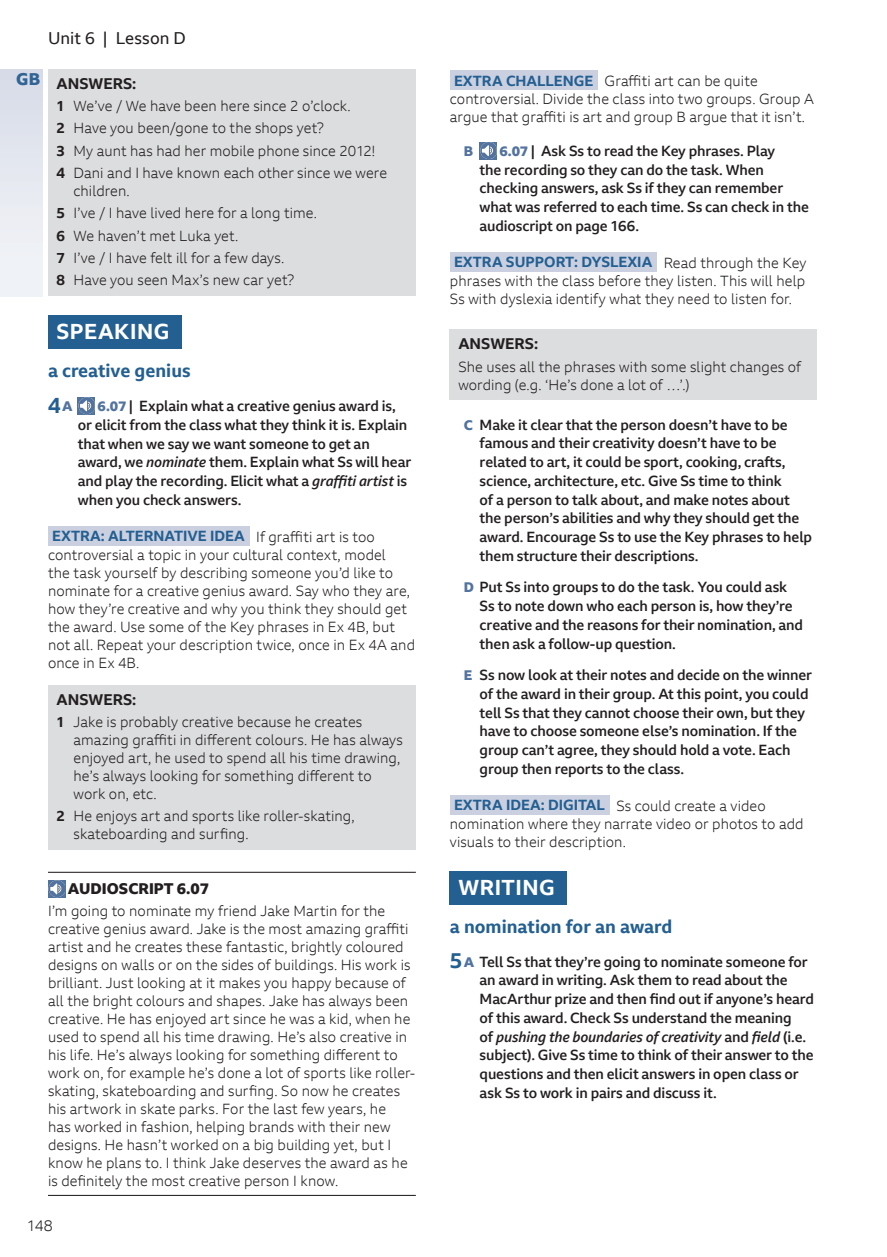
<style>
.page{position:relative;width:887px;height:1257px;background:#fff}
.page>*{position:absolute;margin:0;border:0;box-sizing:border-box;transform-origin:0 0}
.t1{font:700 21px "BBC Reith Sans";letter-spacing:.025em;color:#fff}
.t2{font:700 21px "BBC Reith Sans";color:#245f91}
.t3{font:700 18px "BBC Reith Sans";color:#245f91}
.t4{font:16.5px "BBC Reith Sans";letter-spacing:.005em;color:#231f20}
.t5{font:800 16.5px "BBC Reith Sans";color:#316494}
.t6{font:700 15px "BBC Reith Sans";color:#231f20}
.t7{font:800 15px "BBC Reith Sans";color:#231f20}
.t8{font:300 15px "BBC Reith Sans";color:#231f20}
.t9{font:300 14.25px/18px "BBC Reith Sans";letter-spacing:.005em;color:#231f20}
.t10{font:500 14.25px/18.8px "BBC Reith Sans";letter-spacing:-.01em;color:#231f20}
.t11{font:800 13.5px "BBC Reith Sans";color:#53739f}
.s1{font-weight:700}
.s2{font-weight:800;font-size:13.5px;color:#53739f}
.s3{font-style:italic}
.s4{font-weight:700;color:#245f91}
.s5{font-weight:700;font-size:21px;color:#245f91}
</style>
<div class="page">
<div style="left:450px;top:871px;width:117px;height:33px;background:#245f91"></div>
<div style="left:450px;top:71px;width:147px;height:19px;background:#cad0e0"></div>
<svg style="left:480px;top:142px;width:17px;height:17px"></svg>
<div style="left:450px;top:252px;width:207px;height:19px;background:#cad0e0"></div>
<div style="left:450px;top:330px;width:367px;height:70px;background:#dcdddf"></div>
<div style="left:450px;top:796px;width:159px;height:19px;background:#cad0e0"></div>
<div style="left:48px;top:315px;width:134px;height:34px;background:#245f91"></div>
<hr style="left:48px;top:872px;width:368px;height:1px;background:#231f20">
<hr style="left:48px;top:1195px;width:368px;height:1px;background:#231f20">
<div style="left:48px;top:69px;width:367px;height:227px;background:#dcdddf"></div>
<svg style="left:78px;top:397px;width:17px;height:17px"></svg>
<div style="left:48px;top:526px;width:201px;height:19px;background:#cad0e0"></div>
<div style="left:48px;top:685px;width:367px;height:165px;background:#dcdddf"></div>
<svg style="left:48px;top:880px;width:1px;height:17px"></svg>
<svg style="left:49px;top:880px;width:16px;height:17px"></svg>
<div style="left:0;top:69px;width:43px;height:228px;background:linear-gradient(to bottom,#d7dce8,#f3f5f8)"></div>
<p class="t4" style="left:48px;top:28px;width:139px">Unit 6 | Lesson D</p>
<p class="t5" style="left:16px;top:69px;width:26px">GB</p>
<p class="t6" style="left:57px;top:74px;width:81px">ANSWERS:</p>
<p class="t9" style="left:57px;top:95px;width:332px;line-height:22.2px"><span class="s1">1</span> We’ve / We have been here since 2 o’clock.<br><span class="s1">2</span> Have you been/gone to the shops yet?<br><span class="s1">3</span> My aunt has had her mobile phone since 2012!<br><span class="s1">4</span> Dani and I have known each other since we were</p>
<p class="t9" style="left:57px;top:180px;width:262px;line-height:22.2px;text-indent:17px">children.<br><span class="s1">5</span> I’ve / I have lived here for a long time.<br><span class="s1">6</span> We haven’t met Luka yet.<br><span class="s1">7</span> I’ve / I have felt ill for a few days.<br><span class="s1">8</span> Have you seen Max’s new car yet?</p>
<h1 class="t1" style="left:57px;top:318px;width:114px">SPEAKING</h1>
<p class="t3" style="left:48px;top:359px;width:144px">a creative genius</p>
<h1 class="t2" style="left:48px;top:392px;width:26px">4 <span class="s2">A</span></h1>
<p class="t10" style="left:78px;top:396px;width:335px;text-indent:20px"><span class="s2">6.07</span> | Explain what a creative genius award is, or elicit from the class what they think it is. Explain that when we say we want someone to get an award, we <span class="s3">nominate</span> them. Explain what Ss will hear and play the recording. Elicit what a <span class="s3">graffiti artist</span> is when you check answers.</p>
<p class="t9" style="left:48px;top:527px;width:369px"><span class="s4">EXTRA: ALTERNATIVE IDEA</span> If graffiti art is too controversial a topic in your cultural context, model<br>the task yourself by describing someone you’d like to nominate for a creative genius award. Say who they are, how they’re creative and why you think they should get the award. Use some of the Key phrases in Ex 4B, but not all. Repeat your description twice, once in Ex 4A and once in Ex 4B.</p>
<p class="t6" style="left:57px;top:690px;width:81px">ANSWERS:</p>
<p class="t9" style="left:74px;top:713px;width:331px;text-indent:-17px"><span class="s1">1</span> Jake is probably creative because he creates amazing graffiti in different colours. He has always enjoyed art, he used to spend all his time drawing, he’s always looking for something different to work on, etc.</p>
<p class="t9" style="left:74px;top:807px;width:283px;text-indent:-17px"><span class="s1">2</span> He enjoys art and sports like roller-skating, skateboarding and surfing.</p>
<p class="t7" style="left:68px;top:879px;width:143px">AUDIOSCRIPT 6.07</p>
<p class="t9" style="left:48px;top:902px;width:369px">I’m going to nominate my friend Jake Martin for the creative genius award. Jake is the most amazing graffiti artist and he creates these fantastic, brightly coloured designs on walls or on the sides of buildings. His work is brilliant. Just looking at it makes you happy because of all the bright colours and shapes. Jake has always been creative. He has enjoyed art since he was a kid, when he used to spend all his time drawing. He’s also creative in his life. He’s always looking for something different to work on, for example he’s done a lot of sports like roller&shy;skating, skateboarding and surfing. So now he creates his artwork in skate parks. For the last few years, he<br>has worked in fashion, helping brands with their new designs. He hasn’t worked on a big building yet, but I know he plans to. I think Jake deserves the award as he is definitely the most creative person I know.</p>
<p class="t8" style="left:27px;top:1216px;width:28px">148</p>
<p class="t9" style="left:450px;top:72px;width:365px"><span class="s4">EXTRA CHALLENGE</span> Graffiti art can be quite controversial. Divide the class into two groups. Group A argue that graffiti is art and group B argue that it isn’t.</p>
<p class="t11" style="left:464px;top:142px;width:11px">B</p>
<p class="t10" style="left:480px;top:141px;width:331px;text-indent:20px"><span class="s2">6.07</span> | Ask Ss to read the Key phrases. Play<br>the recording so they can do the task. When checking answers, ask Ss if they can remember what was referred to each time. Ss can check in the audioscript on page 166.</p>
<p class="t9" style="left:450px;top:253px;width:358px;line-height:18.5px;text-align:justify"><span class="s4">EXTRA SUPPORT: DYSLEXIA</span> Read through the Key phrases with the class before they listen. This will help Ss with dyslexia identify what they need to listen for.</p>
<p class="t6" style="left:458px;top:334px;width:81px">ANSWERS:</p>
<p class="t9" style="left:458px;top:357px;width:344px">She uses all the phrases with some slight changes of wording (e.g. ‘He’s done a lot of …’.)</p>
<p class="t10" style="left:480px;top:415px;width:334px;text-indent:-16px"><span class="s2">C</span> Make it clear that the person doesn’t have to be famous and their creativity doesn’t have to be related to art, it could be sport, cooking, crafts, science, architecture, etc. Give Ss time to think<br>of a person to talk about, and make notes about the person’s abilities and why they should get the award. Encourage Ss to use the Key phrases to help them structure their descriptions.</p>
<p class="t10" style="left:480px;top:578px;width:325px;text-indent:-16px"><span class="s2">D</span> Put Ss into groups to do the task. You could ask Ss to note down who each person is, how they’re creative and the reasons for their nomination, and then ask a follow-up question.</p>
<p class="t10" style="left:480px;top:665px;width:334px;text-indent:-16px"><span class="s2">E</span> Ss now look at their notes and decide on the winner of the award in their group. At this point, you could tell Ss that they cannot choose their own, but they have to choose someone else’s nomination. If the group can’t agree, they should hold a vote. Each group then reports to the class.</p>
<p class="t9" style="left:450px;top:797px;width:355px"><span class="s4">EXTRA IDEA: DIGITAL</span> Ss could create a video nomination where they narrate video or photos to add visuals to their description.</p>
<h1 class="t1" style="left:458px;top:874px;width:98px">WRITING</h1>
<p class="t3" style="left:450px;top:915px;width:224px">a nomination for an award</p>
<p class="t10" style="left:480px;top:952px;width:336px;text-indent:-30px"><span class="s5">5</span> <span class="s2">A</span> Tell Ss that they’re going to nominate someone for an award in writing. Ask them to read about the MacArthur prize and then find out if anyone’s heard of this award. Check Ss understand the meaning<br>of <span class="s3">pushing the boundaries of creativity</span> and <span class="s3">field</span> (i.e. subject). Give Ss time to think of their answer to the questions and then elicit answers in open class or ask Ss to work in pairs and discuss it.</p>
</div>
